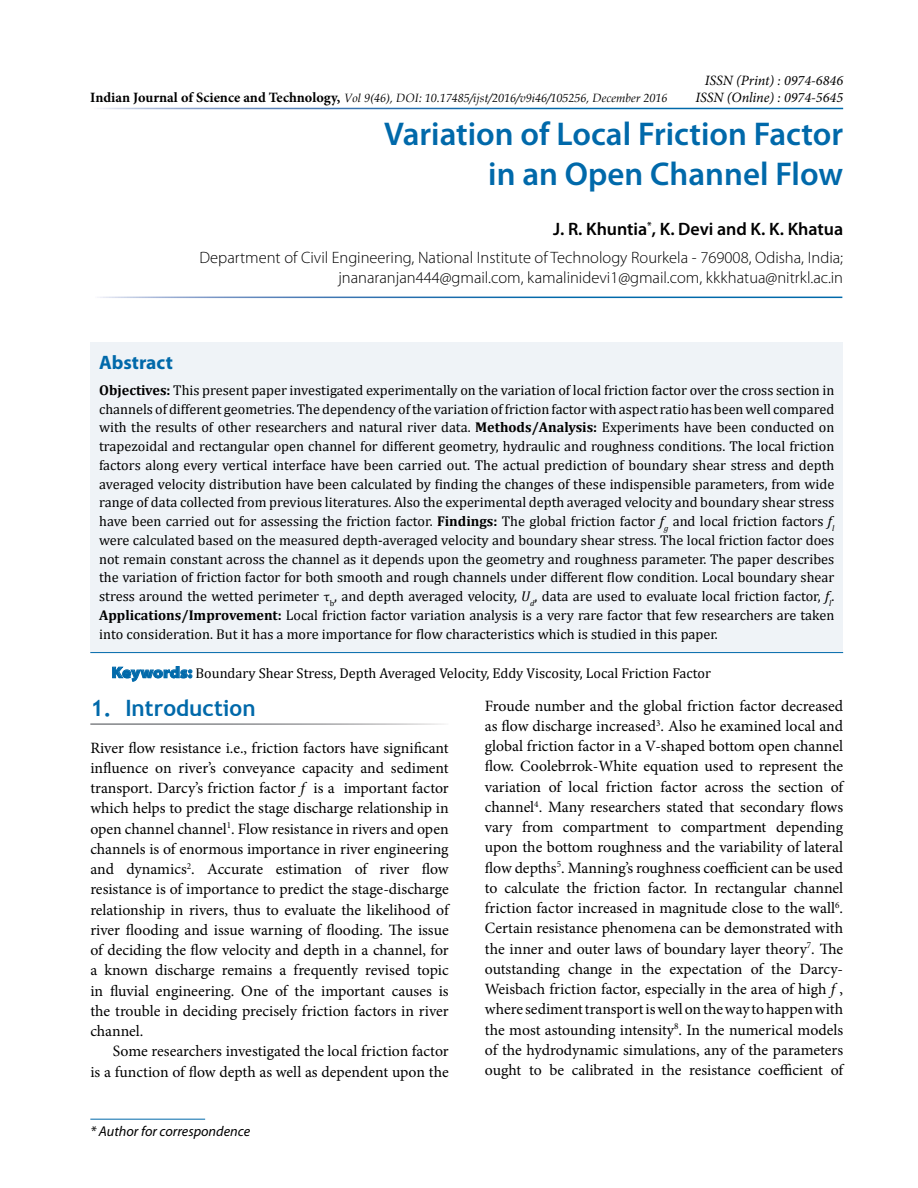
<style>
.page{position:relative;width:918px;height:1188px;background:#fff}
.page>*{position:absolute;margin:0;border:0;box-sizing:border-box;transform-origin:0 0}
.t1{font:600 33px/40.5px "Myriad Pro";color:#0069aa;text-align:right}
.t2{font:700 22.5px "Trebuchet MS";color:#0069aa}
.t3{font:700 19.5px "Myriad Pro";color:#0069aa}
.t4{font:600 18px "Myriad Pro";color:#000}
.t5{font:300 16.5px/19.8px "Myriad Pro";color:#000;text-align:right}
.t6{font:15.75px/20.2px "Minion Pro";color:#000;text-align:justify}
.t7{font:14.25px/18.8px "Cambria";color:#000;text-align:justify}
.t8{font:italic 14.25px/17.1px "Minion Pro";color:#000;text-align:right}
.t9{font:italic 14.25px "Myriad Pro";color:#000}
.t10{font:italic 12px "Book Antiqua";color:#000}
.s1{font-family:"Minion Pro";font-weight:700;font-style:normal;font-size:14.25px}
.s2{font-weight:700}
.s3{font-style:italic}
.s4{font-family:"Minion Pro"}
.s5{font-family:"Myriad Pro";font-weight:900;font-stretch:semi-expanded;font-size:15.75px;color:#0069aa}
</style>
<div class="page">
<hr style="left:90px;top:1119px;width:115px;height:1px;background:#0069aa">
<div style="left:90px;top:342px;width:753px;height:311px;background:#eff3f7"></div>
<hr style="left:90px;top:652px;width:753px;height:1px;background:#0069aa">
<svg style="left:112px;top:666px;width:80px;height:15px"></svg>
<p class="t10" style="left:90px;top:89px;width:579px"><span class="s1">Indian Journal of Science and Technology,</span> Vol 9(46), DOI: 10.17485/ijst/2016/v9i46/105256, December 2016</p>
<p class="t8" style="left:695px;top:71px;width:149px">ISSN (Print) : 0974-6846<br>ISSN (Online) : 0974-5645</p>
<h1 class="t1" style="left:384px;top:113px;width:460px">Variation of Local Friction Factor in an Open Channel Flow</h1>
<p class="t4" style="left:553px;top:217px;width:291px">J. R. Khuntia<sup>*</sup>, K. Devi and K. K. Khatua</p>
<p class="t5" style="left:199px;top:248px;width:645px">Department of Civil Engineering, National Institute of Technology Rourkela - 769008, Odisha, India; jnanaranjan444@gmail.com, kamalinidevi1@gmail.com, kkkhatua@nitrkl.ac.in</p>
<p class="t3" style="left:99px;top:351px;width:75px">Abstract</p>
<p class="t7" style="left:99px;top:381px;width:737px"><span class="s2">Objectives:</span> This present paper investigated experimentally on the variation of local friction factor over the cross section in channels of different geometries. The dependency of the variation of friction factor with aspect ratio has been well compared with the results of other researchers and natural river data. <span class="s2">Methods/Analysis:</span> Experiments have been conducted on trapezoidal and rectangular open channel for different geometry, hydraulic and roughness conditions. The local friction factors along every vertical interface have been carried out. The actual prediction of boundary shear stress and depth averaged velocity distribution have been calculated by finding the changes of these indispensible parameters, from wide range of data collected from previous literatures. Also the experimental depth averaged velocity and boundary shear stress have been carried out for assessing the friction factor. <span class="s2">Findings:</span> The global friction factor <span class="s3">f</span><sub>g</sub> and local friction factors <span class="s3">f</span><sub>l </sub>were calculated based on the measured depth-averaged velocity and boundary shear stress. The local friction factor does not remain constant across the channel as it depends upon the geometry and roughness parameter. The paper describes the variation of friction factor for both smooth and rough channels under different flow condition. Local boundary shear stress around the wetted perimeter <span class="s4">τ</span><sub>b</sub>, and depth averaged velocity, <span class="s3">U</span><sub>d</sub>, data are used to evaluate local friction factor, <span class="s3">f</span><sub>l</sub>.<br><span class="s2">Applications/Improvement:</span> Local friction factor variation analysis is a very rare factor that few researchers are taken into consideration. But it has a more importance for flow characteristics which is studied in this paper.</p>
<p class="t7" style="left:112px;top:663px;width:601px"><span class="s5">Keywords:</span> Boundary Shear Stress, Depth Averaged Velocity, Eddy Viscosity, Local Friction Factor</p>
<h2 class="t2" style="left:90px;top:694px;width:167px">1. Introduction</h2>
<p class="t6" style="left:90px;top:737px;width:360px">River flow resistance i.e., friction factors have significant influence on river’s conveyance capacity and sediment transport. Darcy’s friction factor <span class="s3">f</span> is a important factor which helps to predict the stage discharge relationship in open channel channel<sup>1</sup>. Flow resistance in rivers and open channels is of enormous importance in river engineering and dynamics<sup>2</sup>. Accurate estimation of river flow resistance is of importance to predict the stage-discharge relationship in rivers, thus to evaluate the likelihood of river flooding and issue warning of flooding. The issue of deciding the flow velocity and depth in a channel, for a known discharge remains a frequently revised topic in fluvial engineering. One of the important causes is the trouble in deciding precisely friction factors in river channel.</p>
<p class="t6" style="left:90px;top:1041px;width:360px;text-align:right">Some researchers investigated the local friction factor<br>is a function of flow depth as well as dependent upon the</p>
<p class="t9" style="left:90px;top:1124px;width:161px">* Author for correspondence</p>
<p class="t6" style="left:485px;top:696px;width:360px">Froude number and the global friction factor decreased as flow discharge increased<sup>3</sup>. Also he examined local and global friction factor in a V-shaped bottom open channel flow. Coolebrrok-White equation used to represent the variation of local friction factor across the section of channel<sup>4</sup>. Many researchers stated that secondary flows vary from compartment to compartment depending upon the bottom roughness and the variability of lateral flow depths<sup>5</sup>. Manning’s roughness coefficient can be used to calculate the friction factor. In rectangular channel friction factor increased in magnitude close to the wall<sup>6</sup>.<br>Certain resistance phenomena can be demonstrated with the inner and outer laws of boundary layer theory<sup>7</sup>. The outstanding change in the expectation of the Darcy-Weisbach friction factor, especially in the area of high <span class="s3">f</span> , where sediment transport is well on the way to happen with the most astounding intensity<sup>8</sup>. In the numerical models of the hydrodynamic simulations, any of the parameters ought to be calibrated in the resistance coefficient of</p>
</div>
